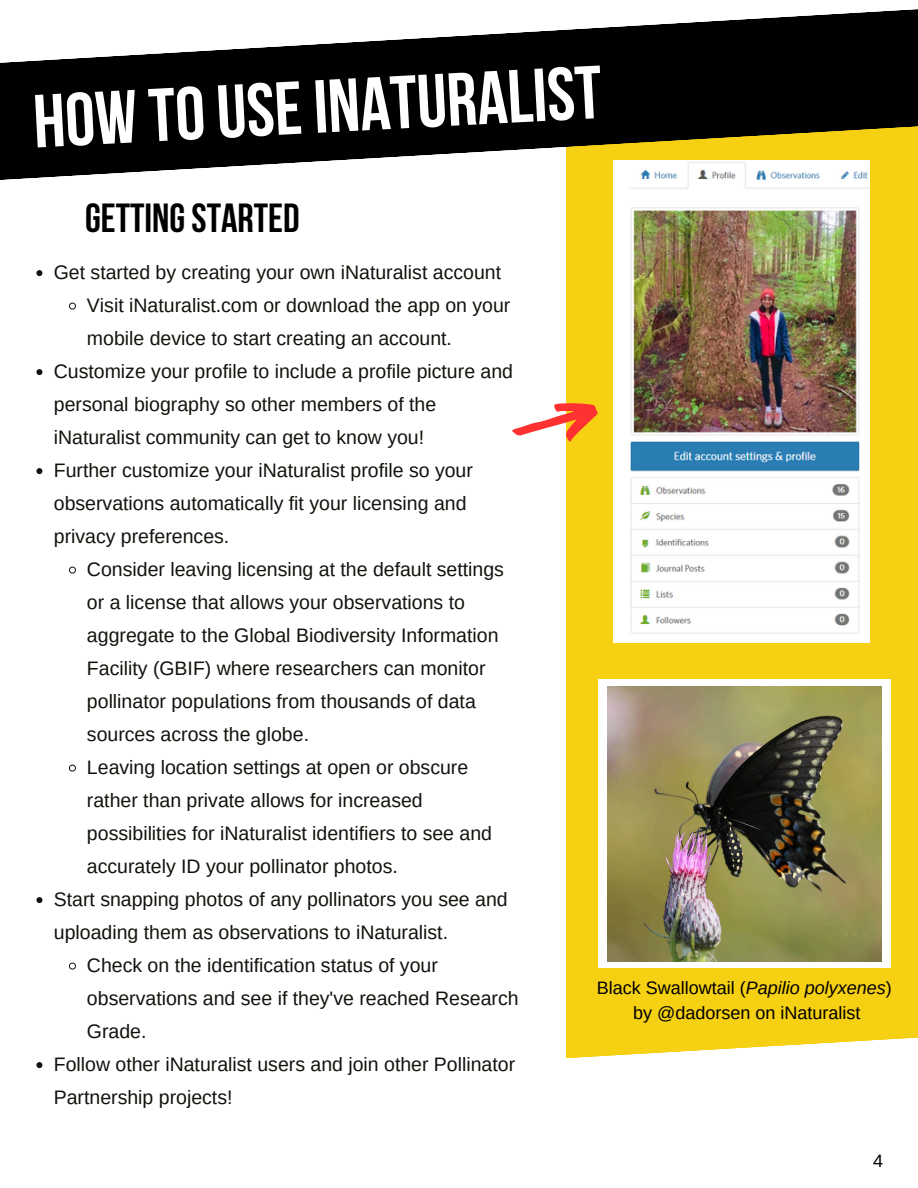
<style>
.page{position:relative;width:918px;height:1188px;background:#fff}
.page>*{position:absolute;margin:0;border:0;box-sizing:border-box;transform-origin:0 0}
.t1{font:700 75px "Bebas Neue";color:#fff}
.t2{font:700 40.5px "Bebas Neue";color:#000}
.t3{font:19.5px/33px "Arimo";color:#15120d}
.t4{font:18px "Arimo";color:#000}
.s1{font-style:italic}
</style>
<div class="page">
<svg style="left:622px;top:182px;width:296px;height:498px;fill:#f6d013"></svg>
<div style="left:891px;top:680px;width:27px;height:253px;background:#f6d013"></div>
<div style="left:622px;top:933px;width:296px;height:101px;background:#f6d013"></div>
<div style="left:566px;top:143px;width:56px;height:925px;background:#f6d013"></div>
<svg style="left:0;top:9px;width:918px;height:173px;fill:#000"></svg>
<svg style="left:566px;top:1034px;width:352px;height:34px"></svg>
<svg style="left:512px;top:396px;width:406px;height:78px"></svg>
<div style="left:598px;top:680px;width:292px;height:288px;background:#fff"></div>
<img style="left:607px;top:686px;width:275px;height:276px">
<img style="left:614px;top:161px;width:255px;height:481px">
<svg style="left:36px;top:270px;width:6px;height:6px"></svg>
<svg style="left:69px;top:302px;width:7px;height:8px"></svg>
<svg style="left:36px;top:369px;width:6px;height:6px"></svg>
<svg style="left:36px;top:468px;width:6px;height:6px"></svg>
<svg style="left:69px;top:566px;width:7px;height:8px"></svg>
<svg style="left:69px;top:764px;width:7px;height:8px"></svg>
<svg style="left:36px;top:897px;width:6px;height:6px"></svg>
<svg style="left:69px;top:962px;width:7px;height:8px"></svg>
<svg style="left:36px;top:1062px;width:6px;height:6px"></svg>
<p class="t1" style="left:32px;top:91px;width:571px;rotate:-3deg">HOW TOUSEINATURALIST</p>
<p class="t2" style="left:85px;top:202px;width:216px">GETTINGSTARTED</p>
<p class="t3" style="left:54px;top:256px;width:449px">Get started by creating your own iNaturalist account</p>
<p class="t3" style="left:87px;top:289px;width:425px">Visit iNaturalist.com or download the app on your mobile device to start creating an account.</p>
<p class="t3" style="left:54px;top:355px;width:461px">Customize your profile to include a profile picture and personal biography so other members of the iNaturalist community can get to know you!</p>
<p class="t3" style="left:54px;top:454px;width:421px">Further customize your iNaturalist profile so your observations automatically fit your licensing and privacy preferences.</p>
<p class="t3" style="left:87px;top:553px;width:419px">Consider leaving licensing at the default settings or a license that allows your observations to aggregate to the Global Biodiversity Information Facility (GBIF) where researchers can monitor pollinator populations from thousands of data sources across the globe.</p>
<p class="t3" style="left:87px;top:751px;width:407px">Leaving location settings at open or obscure rather than private allows for increased possibilities for iNaturalist identifiers to see and accurately ID your pollinator photos.</p>
<p class="t3" style="left:54px;top:883px;width:455px">Start snapping photos of any pollinators you see and uploading them as observations to iNaturalist.</p>
<p class="t3" style="left:87px;top:949px;width:433px">Check on the identification status of your observations and see if they've reached Research<br>Grade.</p>
<p class="t3" style="left:54px;top:1048px;width:463px">Follow other iNaturalist users and join other Pollinator<br>Partnership projects!</p>
<p class="t4" style="left:597px;top:978px;width:297px">Black Swallowtail (<span class="s1">Papilio polyxenes</span>)</p>
<p class="t4" style="left:633px;top:1003px;width:229px">by @dadorsen on iNaturalist</p>
<h2 class="t4" style="left:873px;top:1151px;width:12px">4</h2>
</div>
